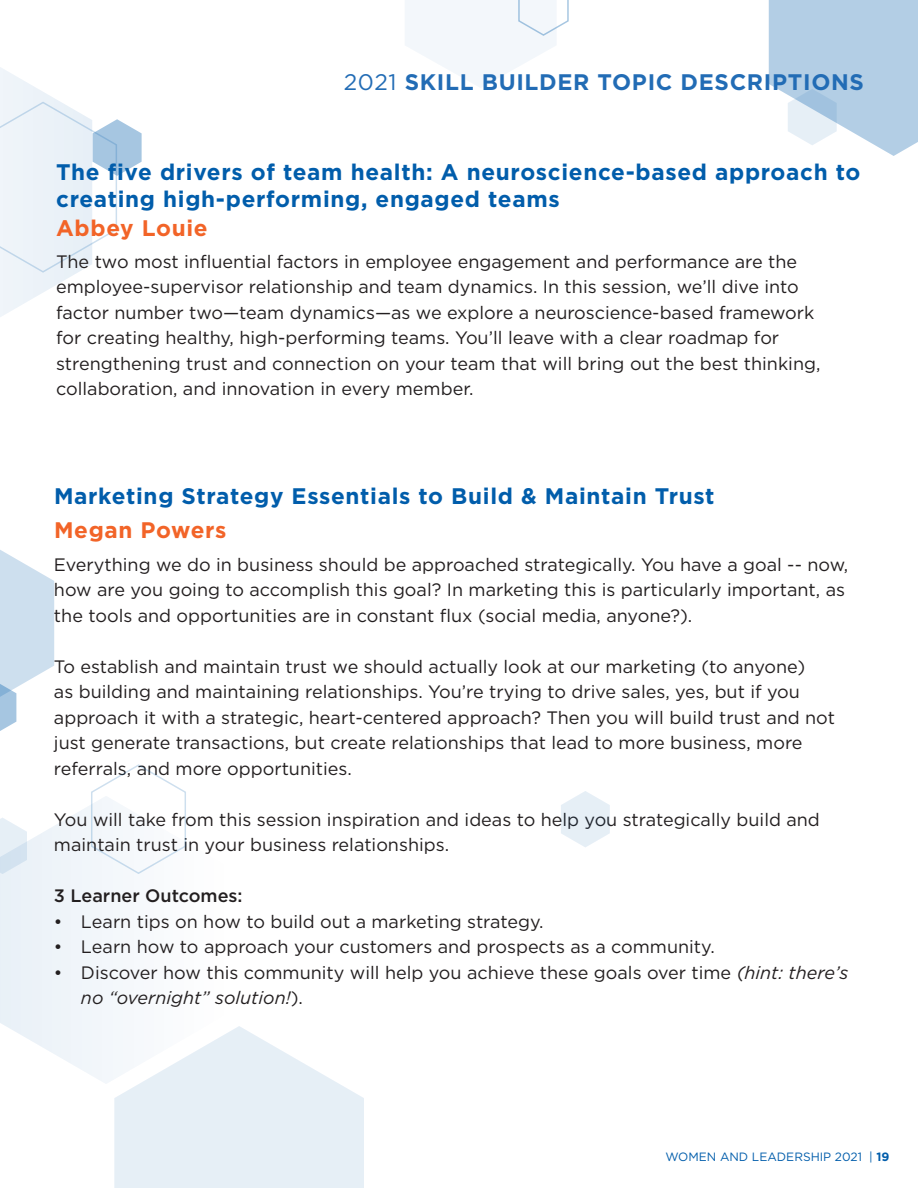
<style>
.page{position:relative;width:918px;height:1188px;background:#fff}
.page>*{position:absolute;margin:0;border:0;box-sizing:border-box;transform-origin:0 0}
.t1{font:700 22.5px/27px "Gotham";letter-spacing:.03em;color:#015dab}
.t2{font:700 22.5px "Gotham";letter-spacing:.03em;color:#226cb5}
.t3{font:700 22.5px "Gotham";letter-spacing:.03em;color:#f26428}
.t4{font:18px/25.5px "Gotham";color:#231f20}
.t5{font:500 18px "Gotham";color:#231f20}
.t6{font:12px "Gotham";color:#015dab}
.s1{font-weight:400}
.s2{font-style:italic}
.s3{font-weight:700}
</style>
<div class="page">
<svg style="left:0;top:806px;width:123px;height:277px;fill:#f0f5fa"></svg>
<svg style="left:769px;top:0;width:149px;height:156px;background:#c0d6e9"></svg>
<svg style="left:405px;top:0;width:164px;height:88px"></svg>
<svg style="left:0;top:67px;width:142px;height:250px"></svg>
<svg style="left:90px;top:764px;width:96px;height:111px"></svg>
<svg style="left:561px;top:791px;width:49px;height:56px"></svg>
<svg style="left:0;top:818px;width:27px;height:56px;background:#e2ecf5"></svg>
<svg style="left:114px;top:1026px;width:250px;height:162px"></svg>
<svg style="left:0;top:550px;width:54px;height:181px"></svg>
<p class="t2" style="left:344px;top:67px;width:522px"><span class="s1">2021</span> SKILL BUILDER TOPIC DESCRIPTIONS</p>
<p class="t1" style="left:56px;top:158px;width:806px">The five drivers of team health: A neuroscience-based approach to creating high-performing, engaged teams</p>
<p class="t3" style="left:56px;top:213px;width:153px">Abbey Louie</p>
<p class="t4" style="left:56px;top:248px;width:766px">The two most infuential factors in employee engagement and performance are the employee-supervisor relationship and team dynamics. In this session, we’ll dive into factor number two—team dynamics—as we explore a neuroscience-based framework for creating healthy, high-performing teams. You’ll leave with a clear roadmap for strengthening trust and connection on your team that will bring out the best thinking, collaboration, and innovation in every member.</p>
<p class="t1" style="left:54px;top:482px;width:662px">Marketing Strategy Essentials to Build &amp; Maintain Trust</p>
<p class="t3" style="left:54px;top:516px;width:174px">Megan Powers</p>
<p class="t4" style="left:54px;top:551px;width:796px">Everything we do in business should be approached strategically. You have a goal -- now, how are you going to accomplish this goal? In marketing this is particularly important, as the tools and opportunities are in constant fux (social media, anyone?).</p>
<p class="t4" style="left:54px;top:653px;width:783px">To establish and maintain trust we should actually look at our marketing (to anyone)<br>as building and maintaining relationships. You’re trying to drive sales, yes, but if you approach it with a strategic, heart-centered approach? Then you will build trust and not just generate transactions, but create relationships that lead to more business, more referrals, and more opportunities.</p>
<p class="t4" style="left:54px;top:806px;width:767px">You will take from this session inspiration and ideas to help you strategically build and maintain trust in your business relationships.</p>
<p class="t5" style="left:54px;top:884px;width:190px">3 Learner Outcomes:</p>
<p class="t4" style="left:54px;top:908px;width:491px">• Learn tips on how to build out a marketing strategy.</p>
<p class="t4" style="left:54px;top:934px;width:662px">• Learn how to approach your customers and prospects as a community.</p>
<p class="t4" style="left:81px;top:959px;width:769px;text-indent:-27px">• Discover how this community will help you achieve these goals over time <span class="s2">(hint: there’s no “overnight” solution!</span>).</p>
<p class="t6" style="left:665px;top:1149px;width:226px">WOMEN AND LEADERSHIP 2021 | <span class="s3">19</span></p>
</div>
